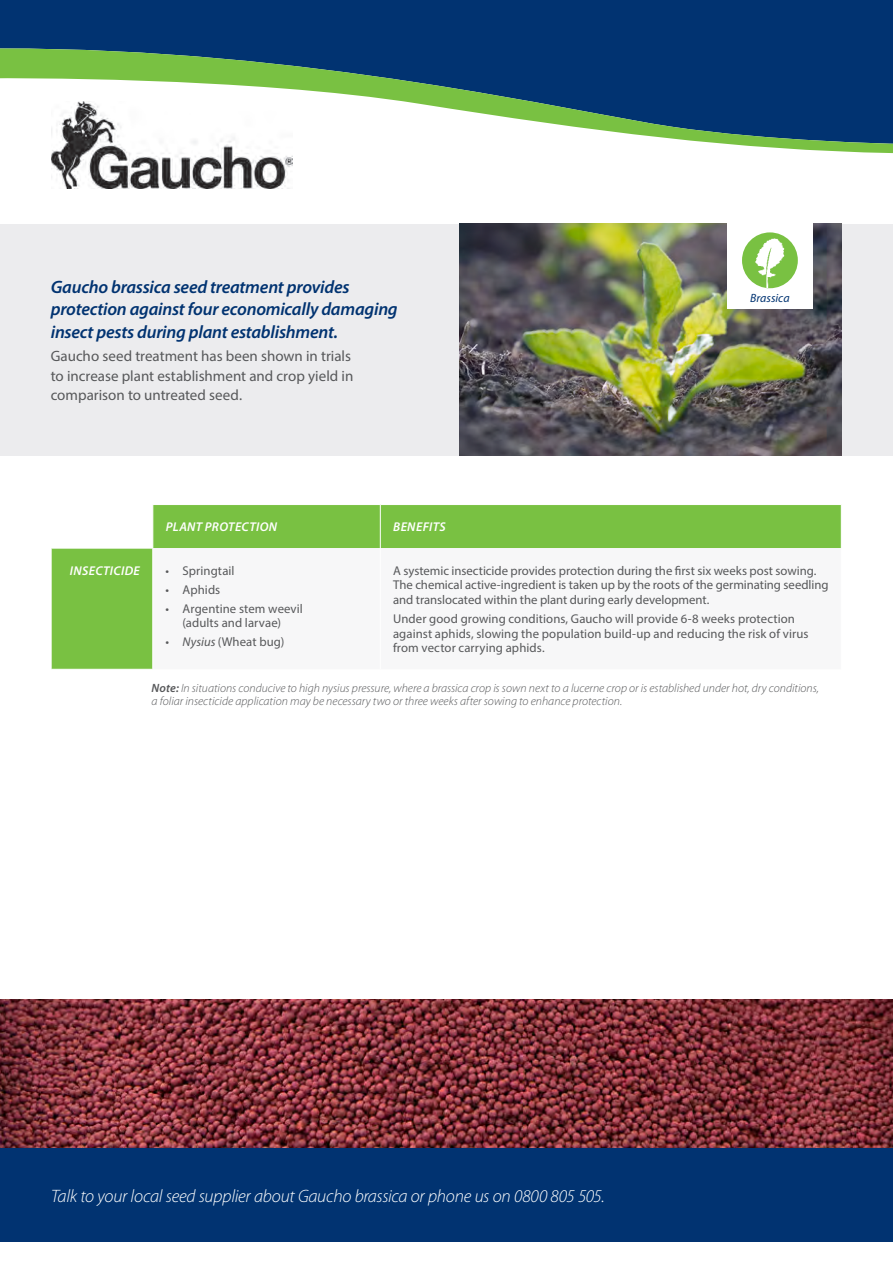
<style>
.page{position:relative;width:893px;height:1263px;background:#fff}
.page>*{position:absolute;margin:0;border:0;box-sizing:border-box;transform-origin:0 0}
.INTRO{font:italic 600 18px/22.5px "Myriad Pro";letter-spacing:-.015em;color:#013371}
.t1{font:italic 300 18px "Myriad Pro";letter-spacing:-.015em;color:#fff}
.BODY{font:15px/19.5px "Myriad Pro";color:#57585a}
.TABLE_BODY{font:12.75px/14.7px "Myriad Pro";letter-spacing:.005em;color:#57585a}
.Heading{font:italic 600 12.75px "Myriad Pro";letter-spacing:.025em;color:#fff}
.NOTE{font:italic 300 12px/13.8px "Myriad Pro";color:#57585a}
.BODY-2{font:italic 12px "Myriad Pro";color:#013371}
.s1{font-style:italic}
.s2{font-weight:600}
</style>
<div class="page">
<img style="left:0;top:1000px;width:893px;height:148px">
<div style="left:0;top:1148px;width:893px;height:94px;background:#013371"></div>
<div style="left:1px;top:224px;width:892px;height:232px;background:#ececee"></div>
<div style="left:0;top:0;width:893px;height:48px;background:#013371"></div>
<svg style="left:0;top:48px;width:893px;height:105px"></svg>
<img style="left:459px;top:224px;width:383px;height:232px">
<img style="left:51px;top:102px;width:242px;height:87px">
<div style="left:727px;top:224px;width:85px;height:85px;background:#fff"></div>
<img style="left:742px;top:232px;width:56px;height:56px">
<svg style="left:52px;top:505px;width:789px;height:164px;background:#85c654"></svg>
<svg style="left:153px;top:548px;width:688px;height:121px"></svg>
<hr style="left:152px;top:505px;width:1px;height:43px;background:#fff">
<hr style="left:380px;top:505px;width:1px;height:43px;background:#fff">
<hr style="left:51px;top:548px;width:102px;height:1px;background:#fff">
<hr style="left:152px;top:548px;width:1px;height:121px;background:#fff">
<hr style="left:380px;top:548px;width:1px;height:121px;background:#fff">
<p class="INTRO" style="left:51px;top:275px;width:348px">Gaucho brassica seed treatment provides protection against four economically damaging insect pests during plant establishment.</p>
<p class="BODY" style="left:51px;top:346px;width:304px">Gaucho seed treatment has been shown in trials to increase plant establishment and crop yield in comparison to untreated seed.</p>
<p class="Heading" style="left:166px;top:519px;width:113px">PLANT PROTECTION</p>
<p class="Heading" style="left:393px;top:519px;width:54px">BENEFITS</p>
<p class="BODY-2" style="left:750px;top:290px;width:41px">Brassica</p>
<p class="Heading" style="left:70px;top:562px;width:71px">INSECTICIDE</p>
<p class="TABLE_BODY" style="left:166px;top:563px;width:70px">• Springtail</p>
<p class="TABLE_BODY" style="left:166px;top:582px;width:56px">• Aphids</p>
<p class="TABLE_BODY" style="left:166px;top:601px;width:139px;text-align:center">• Argentine stem weevil (adults and larvae)</p>
<p class="TABLE_BODY" style="left:166px;top:634px;width:120px"><span class="s1">• Nysius</span> (Wheat bug)</p>
<p class="TABLE_BODY" style="left:393px;top:563px;width:437px">A systemic insecticide provides protection during the first six weeks post sowing.<br>The chemical active-ingredient is taken up by the roots of the germinating seedling and translocated within the plant during early development.</p>
<p class="TABLE_BODY" style="left:393px;top:611px;width:417px">Under good growing conditions, Gaucho will provide 6-8 weeks protection against aphids, slowing the population build-up and reducing the risk of virus from vector carrying aphids.</p>
<p class="NOTE" style="left:152px;top:681px;width:669px"><span class="s2">Note:</span> In situations conducive to high nysius pressure, where a brassica crop is sown next to a lucerne crop or is established under hot, dry conditions, a foliar insecticide application may be necessary two or three weeks after sowing to enhance protection.</p>
<p class="t1" style="left:51px;top:1186px;width:555px">Talk to your local seed supplier about Gaucho brassica or phone us on 0800 805 505.</p>
</div>
